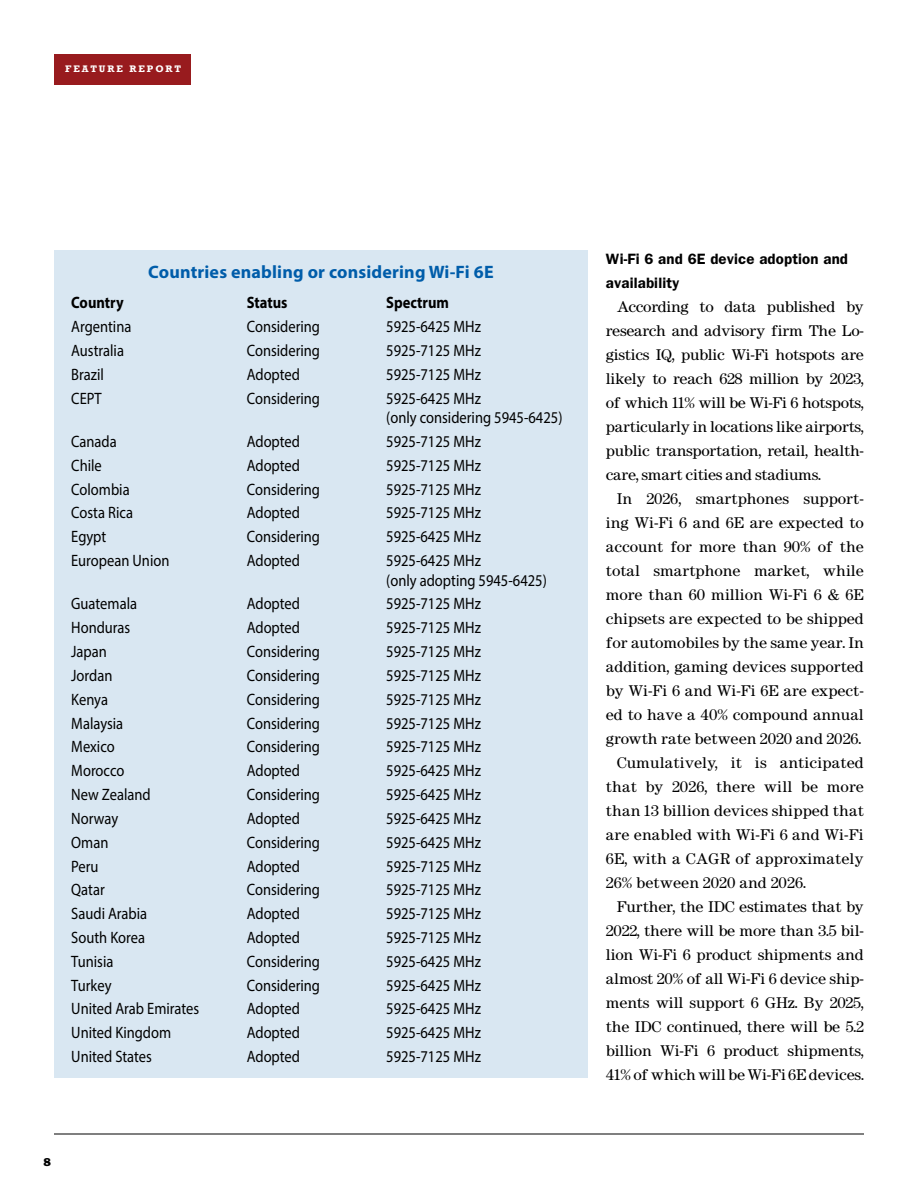
<style>
.page{position:relative;width:918px;height:1188px;background:#fff}
.page>*{position:absolute;margin:0;border:0;box-sizing:border-box;transform-origin:0 0}
.t1{font:700 18px "Myriad Pro";letter-spacing:.01em;color:#005daa}
.t2{font:16.5px/19.5px "Myriad Pro";color:#000;scale:.88 1}
.t3{font:700 16.5px "Myriad Pro";color:#000;scale:.88 1}
.t4{font:600 15px/24px "Franklin Gothic";letter-spacing:.01em;color:#000}
.t5{font:13.5px/24px "Century";color:#000;text-align:justify}
.t6{font:10.5px "Franklin Gothic";color:#000}
.t7{font:700 9.75px "Rockwell";letter-spacing:.2em;color:#fff}
</style>
<div class="page">
<div style="left:54px;top:54px;width:137px;height:30px;background:#981b1e"></div>
<hr style="left:54px;top:1134px;width:810px;height:1px;background:#000">
<div style="left:54px;top:250px;width:534px;height:828px;background:#d9e7f2"></div>
<p class="t7" style="left:65px;top:63px;width:117px">FEATURE REPORT</p>
<h1 class="t1" style="left:148px;top:260px;width:347px">Countries enabling or considering Wi-Fi 6E</h1>
<p class="t3" style="left:71px;top:292px;width:61px">Country</p>
<p class="t3" style="left:247px;top:292px;width:48px">Status</p>
<p class="t3" style="left:386px;top:292px;width:73px">Spectrum</p>
<p class="t2" style="left:71px;top:317px;width:70px">Argentina</p>
<p class="t2" style="left:247px;top:317px;width:85px">Considering</p>
<p class="t2" style="left:386px;top:317px;width:109px">5925-6425 MHz</p>
<p class="t2" style="left:71px;top:341px;width:61px">Australia</p>
<p class="t2" style="left:247px;top:341px;width:85px">Considering</p>
<p class="t2" style="left:386px;top:341px;width:109px">5925-7125 MHz</p>
<p class="t2" style="left:71px;top:364px;width:39px">Brazil</p>
<p class="t2" style="left:247px;top:364px;width:62px">Adopted</p>
<p class="t2" style="left:386px;top:364px;width:109px">5925-7125 MHz</p>
<p class="t2" style="left:71px;top:388px;width:36px">CEPT</p>
<p class="t2" style="left:247px;top:388px;width:85px">Considering</p>
<p class="t2" style="left:386px;top:388px;width:202px">5925-6425 MHz<br>(only considering 5945-6425)</p>
<p class="t2" style="left:71px;top:431px;width:53px">Canada</p>
<p class="t2" style="left:247px;top:431px;width:62px">Adopted</p>
<p class="t2" style="left:386px;top:431px;width:109px">5925-7125 MHz</p>
<p class="t2" style="left:71px;top:455px;width:36px">Chile</p>
<p class="t2" style="left:247px;top:455px;width:62px">Adopted</p>
<p class="t2" style="left:386px;top:455px;width:109px">5925-7125 MHz</p>
<p class="t2" style="left:71px;top:479px;width:68px">Colombia</p>
<p class="t2" style="left:247px;top:479px;width:85px">Considering</p>
<p class="t2" style="left:386px;top:479px;width:109px">5925-7125 MHz</p>
<p class="t2" style="left:71px;top:503px;width:72px">Costa Rica</p>
<p class="t2" style="left:247px;top:503px;width:62px">Adopted</p>
<p class="t2" style="left:386px;top:503px;width:109px">5925-7125 MHz</p>
<p class="t2" style="left:71px;top:527px;width:41px">Egypt</p>
<p class="t2" style="left:247px;top:527px;width:85px">Considering</p>
<p class="t2" style="left:386px;top:527px;width:109px">5925-6425 MHz</p>
<p class="t2" style="left:71px;top:551px;width:113px">European Union</p>
<p class="t2" style="left:247px;top:551px;width:62px">Adopted</p>
<p class="t2" style="left:386px;top:551px;width:184px">5925-6425 MHz<br>(only adopting 5945-6425)</p>
<p class="t2" style="left:71px;top:594px;width:76px">Guatemala</p>
<p class="t2" style="left:247px;top:594px;width:62px">Adopted</p>
<p class="t2" style="left:386px;top:594px;width:109px">5925-7125 MHz</p>
<p class="t2" style="left:71px;top:618px;width:69px">Honduras</p>
<p class="t2" style="left:247px;top:618px;width:62px">Adopted</p>
<p class="t2" style="left:386px;top:618px;width:109px">5925-7125 MHz</p>
<p class="t2" style="left:71px;top:642px;width:42px">Japan</p>
<p class="t2" style="left:247px;top:642px;width:85px">Considering</p>
<p class="t2" style="left:386px;top:642px;width:109px">5925-7125 MHz</p>
<p class="t2" style="left:71px;top:665px;width:48px">Jordan</p>
<p class="t2" style="left:247px;top:665px;width:85px">Considering</p>
<p class="t2" style="left:386px;top:665px;width:109px">5925-7125 MHz</p>
<p class="t2" style="left:71px;top:689px;width:43px">Kenya</p>
<p class="t2" style="left:247px;top:689px;width:85px">Considering</p>
<p class="t2" style="left:386px;top:689px;width:109px">5925-7125 MHz</p>
<p class="t2" style="left:71px;top:713px;width:61px">Malaysia</p>
<p class="t2" style="left:247px;top:713px;width:85px">Considering</p>
<p class="t2" style="left:386px;top:713px;width:109px">5925-7125 MHz</p>
<p class="t2" style="left:71px;top:737px;width:51px">Mexico</p>
<p class="t2" style="left:247px;top:737px;width:85px">Considering</p>
<p class="t2" style="left:386px;top:737px;width:109px">5925-7125 MHz</p>
<p class="t2" style="left:71px;top:761px;width:62px">Morocco</p>
<p class="t2" style="left:247px;top:761px;width:62px">Adopted</p>
<p class="t2" style="left:386px;top:761px;width:109px">5925-6425 MHz</p>
<p class="t2" style="left:71px;top:785px;width:92px">New Zealand</p>
<p class="t2" style="left:247px;top:785px;width:85px">Considering</p>
<p class="t2" style="left:386px;top:785px;width:109px">5925-6425 MHz</p>
<p class="t2" style="left:71px;top:808px;width:55px">Norway</p>
<p class="t2" style="left:247px;top:808px;width:62px">Adopted</p>
<p class="t2" style="left:386px;top:808px;width:109px">5925-6425 MHz</p>
<p class="t2" style="left:71px;top:832px;width:44px">Oman</p>
<p class="t2" style="left:247px;top:832px;width:85px">Considering</p>
<p class="t2" style="left:386px;top:832px;width:109px">5925-6425 MHz</p>
<p class="t2" style="left:71px;top:856px;width:33px">Peru</p>
<p class="t2" style="left:247px;top:856px;width:62px">Adopted</p>
<p class="t2" style="left:386px;top:856px;width:109px">5925-7125 MHz</p>
<p class="t2" style="left:71px;top:880px;width:40px">Qatar</p>
<p class="t2" style="left:247px;top:880px;width:85px">Considering</p>
<p class="t2" style="left:386px;top:880px;width:109px">5925-7125 MHz</p>
<p class="t2" style="left:71px;top:904px;width:88px">Saudi Arabia</p>
<p class="t2" style="left:247px;top:904px;width:62px">Adopted</p>
<p class="t2" style="left:386px;top:904px;width:109px">5925-7125 MHz</p>
<p class="t2" style="left:71px;top:927px;width:85px">South Korea</p>
<p class="t2" style="left:247px;top:927px;width:62px">Adopted</p>
<p class="t2" style="left:386px;top:927px;width:109px">5925-7125 MHz</p>
<p class="t2" style="left:71px;top:951px;width:49px">Tunisia</p>
<p class="t2" style="left:247px;top:951px;width:85px">Considering</p>
<p class="t2" style="left:386px;top:951px;width:109px">5925-6425 MHz</p>
<p class="t2" style="left:71px;top:975px;width:47px">Turkey</p>
<p class="t2" style="left:247px;top:975px;width:85px">Considering</p>
<p class="t2" style="left:386px;top:975px;width:109px">5925-6425 MHz</p>
<p class="t2" style="left:71px;top:999px;width:147px">United Arab Emirates</p>
<p class="t2" style="left:247px;top:999px;width:62px">Adopted</p>
<p class="t2" style="left:386px;top:999px;width:109px">5925-6425 MHz</p>
<p class="t2" style="left:71px;top:1023px;width:115px">United Kingdom</p>
<p class="t2" style="left:247px;top:1023px;width:62px">Adopted</p>
<p class="t2" style="left:386px;top:1023px;width:109px">5925-6425 MHz</p>
<p class="t2" style="left:71px;top:1047px;width:93px">United States</p>
<p class="t2" style="left:247px;top:1047px;width:62px">Adopted</p>
<p class="t2" style="left:386px;top:1047px;width:109px">5925-7125 MHz</p>
<p class="t6" style="left:44px;top:1155px;width:9px">8</p>
<p class="t4" style="left:606px;top:247px;width:244px">Wi-Fi 6 and 6E device adoption and availability</p>
<p class="t5" style="left:606px;top:295px;width:260px;text-indent:11px">According to data published by research and advisory firm The Lo&shy;gistics IQ, public Wi-Fi hotspots are likely to reach 628 million by 2023, of which 11% will be Wi-Fi 6 hotspots, particularly in locations like airports, public transportation, retail, health&shy;care, smart cities and stadiums.</p>
<p class="t5" style="left:617px;top:487px;width:249px">In 2026, smartphones support-</p>
<p class="t5" style="left:606px;top:511px;width:259px">ing Wi-Fi 6 and 6E are expected to</p>
<p class="t5" style="left:606px;top:535px;width:259px">account for more than 90% of the</p>
<p class="t5" style="left:606px;top:559px;width:259px">total smartphone market, while</p>
<p class="t5" style="left:606px;top:583px;width:259px">more than 60 million Wi-Fi 6 &amp; 6E</p>
<p class="t5" style="left:606px;top:607px;width:259px">chipsets are expected to be shipped</p>
<p class="t5" style="left:606px;top:631px;width:260px">for automobiles by the same year. In</p>
<p class="t5" style="left:606px;top:655px;width:260px">addition, gaming devices supported</p>
<p class="t5" style="left:606px;top:679px;width:259px">by Wi-Fi 6 and Wi-Fi 6E are expect-</p>
<p class="t5" style="left:606px;top:703px;width:260px">ed to have a 40% compound annual</p>
<p class="t5" style="left:606px;top:727px;width:257px">growth rate between 2020 and 2026.</p>
<p class="t5" style="left:617px;top:751px;width:249px">Cumulatively, it is anticipated</p>
<p class="t5" style="left:606px;top:775px;width:260px">that by 2026, there will be more</p>
<p class="t5" style="left:606px;top:799px;width:260px">than 13 billion devices shipped that</p>
<p class="t5" style="left:606px;top:823px;width:260px">are enabled with Wi-Fi 6 and Wi-Fi</p>
<p class="t5" style="left:606px;top:847px;width:260px">6E, with a CAGR of approximately</p>
<p class="t5" style="left:606px;top:871px;width:202px">26% between 2020 and 2026.</p>
<p class="t5" style="left:617px;top:895px;width:249px">Further, the IDC estimates that by</p>
<p class="t5" style="left:606px;top:919px;width:260px">2022, there will be more than 3.5 bil-</p>
<p class="t5" style="left:606px;top:943px;width:260px">lion Wi-Fi 6 product shipments and</p>
<p class="t5" style="left:606px;top:967px;width:260px">almost 20% of all Wi-Fi 6 device ship-</p>
<p class="t5" style="left:606px;top:991px;width:260px">ments will support 6 GHz. By 2025,</p>
<p class="t5" style="left:606px;top:1015px;width:260px">the IDC continued, there will be 5.2</p>
<p class="t5" style="left:606px;top:1039px;width:260px">billion Wi-Fi 6 product shipments,</p>
<p class="t5" style="left:606px;top:1063px;width:259px">41% of which will be Wi-Fi 6E devices.</p>
</div>
